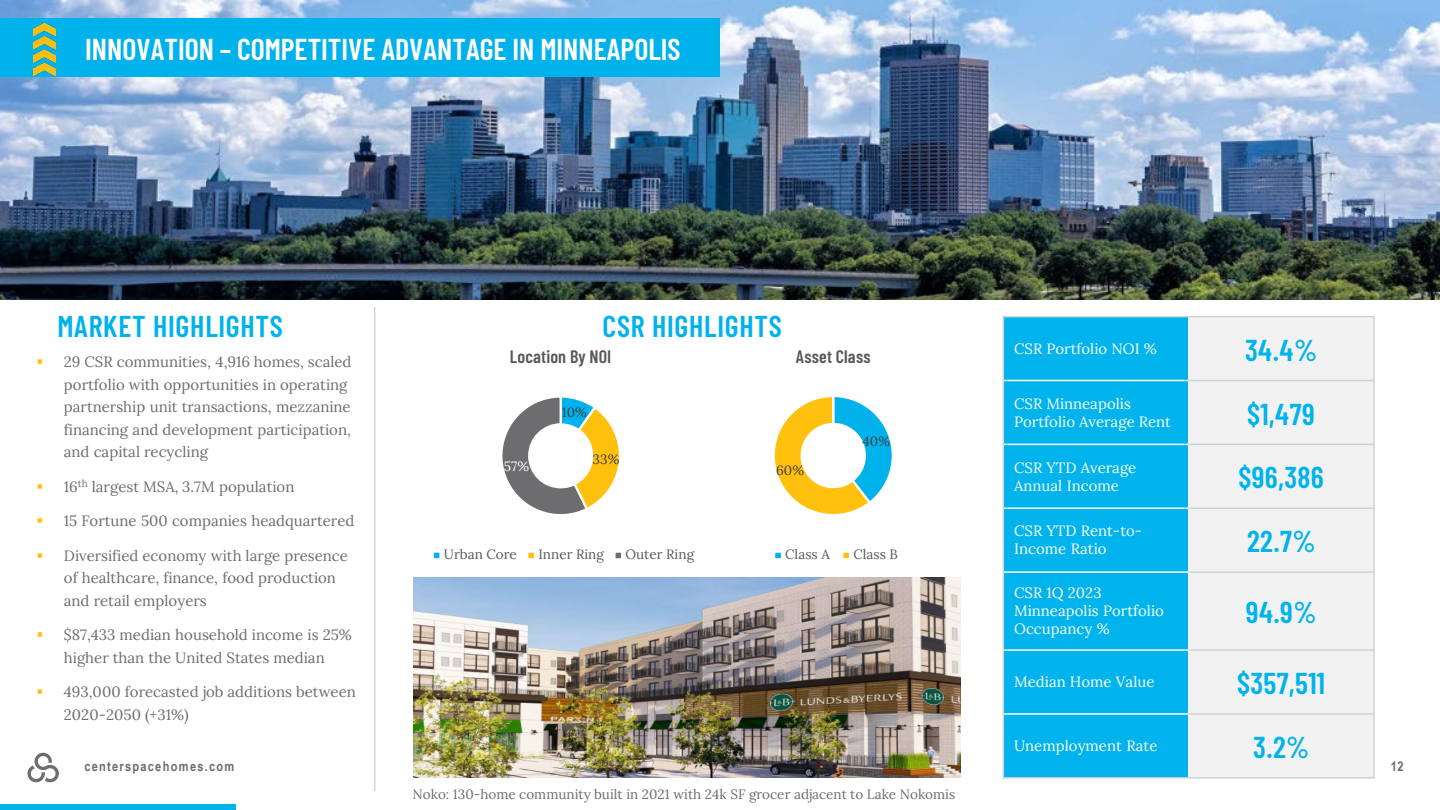
<style>
.page{position:relative;width:1440px;height:810px;background:#fff}
.page>*{position:absolute;margin:0;border:0;box-sizing:border-box;transform-origin:0 0}
.t1{font:600 30px "Barlow Condensed";color:#fff}
.t2{font:600 30px "Barlow Condensed";letter-spacing:.01em;color:#00b3ec}
.t3{font:600 30px "Barlow Condensed";letter-spacing:.025em;color:#00b2ec}
.t4{font:600 18px "Barlow Condensed";letter-spacing:.01em;color:#595959}
.t5{font:15px/22.5px "Lora";color:#6d6d70}
.t6{font:15px/18px "Lora";color:#fff}
.t7{font:13.5px "Lora";color:#6d6d70}
.t8{font:13.5px "Lora";color:#595959}
.t9{font:700 13.5px "Arial Narrow";letter-spacing:.09em;color:#6c6d70}
.t10{font:13.5px "Lora";color:#404040}
.t11{font:13.5px "Lora";color:#fff}
.s1{color:#ffc10d}
</style>
<div class="page">
<svg style="left:28px;top:753px;width:31px;height:29px"></svg>
<div style="left:0;top:805px;width:236px;height:5px;background:#00b3eb"></div>
<img style="left:0;top:0;width:1440px;height:299px">
<div style="left:0;top:18px;width:720px;height:58px;background:#00b2ec"></div>
<svg style="left:502px;top:397px;width:117px;height:117px"></svg>
<div style="left:432px;top:550px;width:10px;height:10px;background:#00b2ec;border:2px solid #fff"></div>
<div style="left:526px;top:550px;width:10px;height:10px;background:#ffc10d;border:2px solid #fff"></div>
<div style="left:613px;top:550px;width:10px;height:10px;background:#6d6d70;border:2px solid #fff"></div>
<svg style="left:774px;top:397px;width:118px;height:117px"></svg>
<div style="left:773px;top:550px;width:10px;height:10px;background:#00b2ec;border:2px solid #fff"></div>
<div style="left:841px;top:550px;width:10px;height:10px;background:#ffc10d;border:2px solid #fff"></div>
<img style="left:413px;top:578px;width:548px;height:200px">
<hr style="left:374px;top:307px;width:1px;height:484px;background:#bfbfbf">
<img style="left:33px;top:22px;width:22px;height:54px">
<div style="left:1003px;top:317px;width:186px;height:64px;background:#00b3ec"></div>
<div style="left:1189px;top:317px;width:185px;height:64px;background:#f2f2f2"></div>
<div style="left:1003px;top:381px;width:186px;height:63px;background:#00b3ec"></div>
<div style="left:1189px;top:381px;width:185px;height:63px;background:#f2f2f2"></div>
<div style="left:1003px;top:444px;width:186px;height:64px;background:#00b3ec"></div>
<div style="left:1189px;top:444px;width:185px;height:64px;background:#f2f2f2"></div>
<div style="left:1003px;top:508px;width:186px;height:64px;background:#00b3ec"></div>
<div style="left:1189px;top:508px;width:185px;height:64px;background:#f2f2f2"></div>
<div style="left:1003px;top:572px;width:186px;height:78px;background:#00b3ec"></div>
<div style="left:1189px;top:572px;width:185px;height:78px;background:#f2f2f2"></div>
<div style="left:1003px;top:650px;width:186px;height:64px;background:#00b3ec"></div>
<div style="left:1189px;top:650px;width:185px;height:64px;background:#f2f2f2"></div>
<div style="left:1003px;top:714px;width:186px;height:64px;background:#00b3ec"></div>
<div style="left:1189px;top:714px;width:185px;height:64px;background:#f2f2f2"></div>
<hr style="left:1003px;top:380px;width:186px;height:1px;background:#fff">
<hr style="left:1189px;top:380px;width:186px;height:1px;background:#d0d3d3">
<hr style="left:1003px;top:444px;width:186px;height:1px;background:#fff">
<hr style="left:1189px;top:444px;width:186px;height:1px;background:#d0d3d3">
<hr style="left:1003px;top:507px;width:186px;height:2px;background:#fff">
<hr style="left:1189px;top:507px;width:186px;height:2px;background:#d0d3d3">
<hr style="left:1003px;top:571px;width:186px;height:2px;background:#fff">
<hr style="left:1189px;top:571px;width:186px;height:2px;background:#d0d3d3">
<hr style="left:1003px;top:649px;width:186px;height:2px;background:#fff">
<hr style="left:1189px;top:649px;width:186px;height:2px;background:#d0d3d3">
<hr style="left:1003px;top:713px;width:186px;height:2px;background:#fff">
<hr style="left:1189px;top:713px;width:186px;height:2px;background:#d0d3d3">
<hr style="left:1003px;top:316px;width:1px;height:463px;background:#d0d3d3">
<hr style="left:1373px;top:316px;width:2px;height:463px;background:#d0d3d3">
<hr style="left:1003px;top:316px;width:372px;height:1px;background:#d0d3d3">
<hr style="left:1003px;top:777px;width:372px;height:2px;background:#d0d3d3">
<p class="t1" style="left:85px;top:28px;width:597px">INNOVATION – COMPETITIVE ADVANTAGE IN MINNEAPOLIS</p>
<h2 class="t3" style="left:57px;top:305px;width:227px">MARKET HIGHLIGHTS</h2>
<p class="t3" style="left:603px;top:305px;width:181px">CSR HIGHLIGHTS</p>
<p class="t5" style="left:64px;top:350px;width:289px;text-indent:-27px"><span class="s1">▪</span> 29 CSR communities, 4,916 homes, scaled portfolio with opportunities in operating partnership unit transactions, mezzanine financing and development participation, and capital recycling</p>
<p class="t5" style="left:37px;top:474px;width:259px"><span class="s1">▪</span> 16<sup>th</sup> largest MSA, 3.7M population</p>
<p class="t5" style="left:37px;top:509px;width:319px"><span class="s1">▪</span> 15 Fortune 500 companies headquartered</p>
<p class="t5" style="left:64px;top:543px;width:286px;text-indent:-27px"><span class="s1">▪</span> Diversified economy with large presence of healthcare, finance, food production and retail employers</p>
<p class="t5" style="left:37px;top:623px;width:317px;text-align:center"><span class="s1">▪</span> $87,433 median household income is 25% higher than the United States median</p>
<p class="t5" style="left:64px;top:680px;width:294px;text-indent:-27px"><span class="s1">▪</span> 493,000 forecasted job additions between<br>2020-2050 (+31%)</p>
<p class="t4" style="left:510px;top:344px;width:103px">Location By NOI</p>
<p class="t11" style="left:504px;top:456px;width:27px">57%</p>
<p class="t10" style="left:562px;top:402px;width:27px">10%</p>
<p class="t10" style="left:593px;top:449px;width:28px">33%</p>
<p class="t8" style="left:444px;top:544px;width:75px">Urban Core</p>
<p class="t8" style="left:538px;top:544px;width:67px">Inner Ring</p>
<p class="t8" style="left:625px;top:544px;width:70px">Outer Ring</p>
<p class="t4" style="left:796px;top:343px;width:76px">Asset Class</p>
<p class="t10" style="left:776px;top:460px;width:29px">60%</p>
<p class="t10" style="left:863px;top:431px;width:29px">40%</p>
<p class="t8" style="left:785px;top:544px;width:46px">Class A</p>
<p class="t8" style="left:853px;top:544px;width:46px">Class B</p>
<p class="t6" style="left:1014px;top:338px;width:144px">CSR Portfolio NOI %</p>
<p class="t2" style="left:1245px;top:328px;width:74px">34.4%</p>
<p class="t6" style="left:1014px;top:393px;width:158px">CSR Minneapolis<br>Portfolio Average Rent</p>
<p class="t2" style="left:1247px;top:392px;width:69px">$1,479</p>
<p class="t6" style="left:1014px;top:457px;width:124px">CSR YTD Average<br>Annual Income</p>
<p class="t2" style="left:1239px;top:456px;width:87px">$96,386</p>
<p class="t6" style="left:1014px;top:521px;width:130px">CSR YTD Rent-to-<br>Income Ratio</p>
<p class="t2" style="left:1247px;top:520px;width:70px">22.7%</p>
<p class="t6" style="left:1014px;top:583px;width:151px">CSR 1Q 2023<br>Minneapolis Portfolio<br>Occupancy %</p>
<p class="t2" style="left:1246px;top:591px;width:72px">94.9%</p>
<p class="t6" style="left:1014px;top:672px;width:142px">Median Home Value</p>
<p class="t2" style="left:1237px;top:662px;width:89px">$357,511</p>
<p class="t6" style="left:1014px;top:736px;width:145px">Unemployment Rate</p>
<p class="t2" style="left:1253px;top:726px;width:58px">3.2%</p>
<p class="t9" style="left:84px;top:756px;width:152px">centerspacehomes.com</p>
<p class="t9" style="left:1391px;top:756px;width:15px">12</p>
<p class="t7" style="left:413px;top:784px;width:544px">Noko: 130-home community built in 2021 with 24k SF grocer adjacent to Lake Nokomis</p>
</div>
